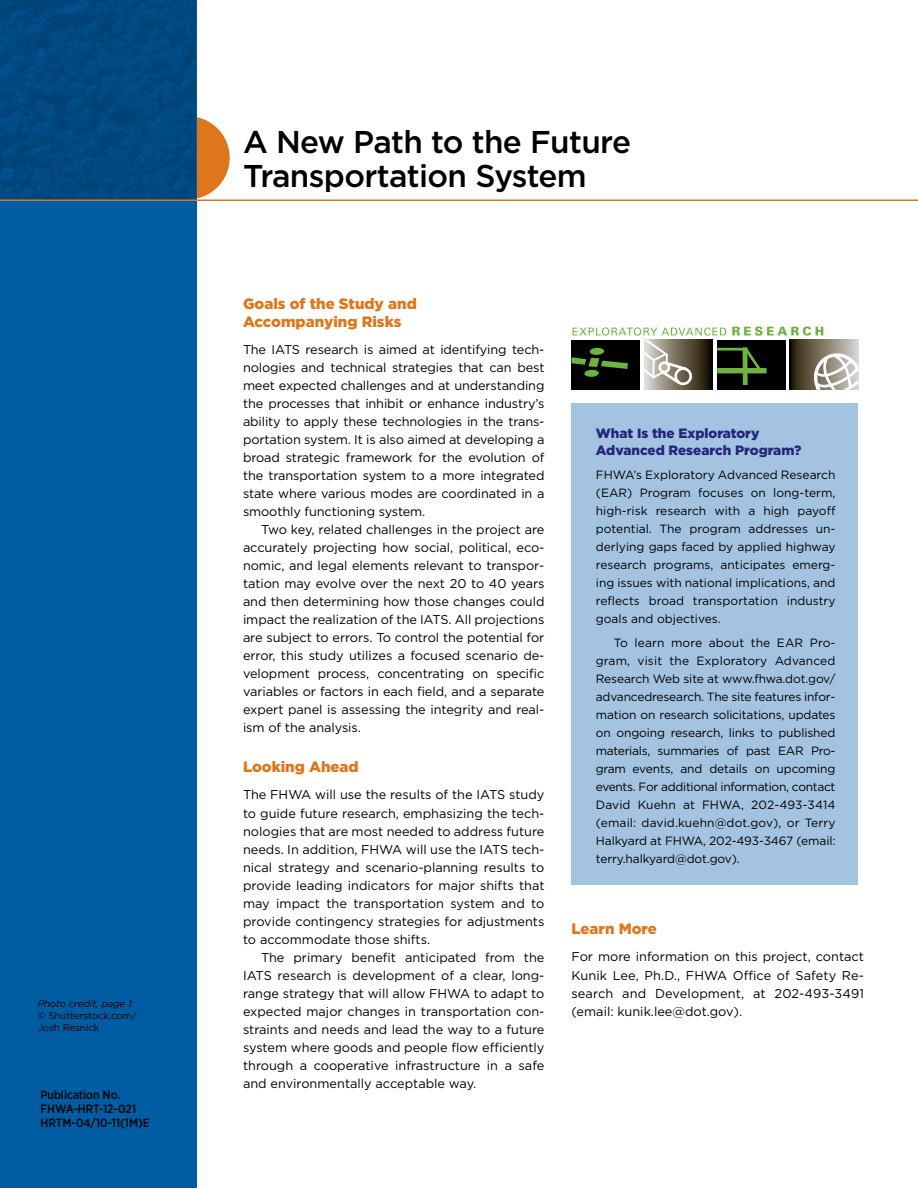
<style>
.page{position:relative;width:918px;height:1188px;background:#fff}
.page>*{position:absolute;margin:0;border:0;box-sizing:border-box;transform-origin:0 0}
.t1{font:500 31.5px/34.5px "Gotham";letter-spacing:-.02em;color:#000}
.t2{font:900 15px/18px "Gotham";color:#de761c}
.t3{font:900 13.5px/16.5px "Gotham";color:#26247b}
.t4{font:12.75px/18px "Gotham";letter-spacing:-.005em;color:#000;text-align:justify}
.t5{font:12px/18px "Gotham";letter-spacing:-.01em;color:#000;text-align:justify}
.t6{font:500 12px/14.2px "Gotham Narrow";color:#000}
.t7{font:9.75px/12px "Gotham";letter-spacing:-.01em;color:#000}
.t8{font:italic 9.75px "Gotham";letter-spacing:-.01em;color:#000}
</style>
<div class="page">
<div style="left:147px;top:116px;width:83px;height:83px;background:#de761c;border-radius:50%"></div>
<div style="left:0;top:0;width:196px;height:1188px;background:#005da4"></div>
<img style="left:0;top:0;width:196px;height:200px">
<hr style="left:0;top:200px;width:918px;height:1px;background:#de761c">
<div style="left:572px;top:404px;width:286px;height:481px;background:#a4c3e1"></div>
<svg style="left:572px;top:326px;width:286px;height:64px"></svg>
<p class="t8" style="left:38px;top:997px;width:98px">Photo credit, page 1:</p>
<p class="t7" style="left:38px;top:1009px;width:101px">© Shutterstock.com/<br>Josh Resnick</p>
<p class="t6" style="left:40px;top:1087px;width:111px">Publication No.<br>FHWA-HRT-12-021<br>HRTM-04/10-11(1M)E</p>
<h1 class="t1" style="left:243px;top:124px;width:390px">A New Path to the Future<br>Transportation System</h1>
<p class="t2" style="left:243px;top:295px;width:175px">Goals of the Study and<br>Accompanying Risks</p>
<p class="t4" style="left:243px;top:340px;width:303px">The IATS research is aimed at identifying tech&shy;nologies and technical strategies that can best meet expected challenges and at understanding the processes that inhibit or enhance industry’s ability to apply these technologies in the trans&shy;portation system. It is also aimed at developing a broad strategic framework for the evolution of the transportation system to a more integrated state where various modes are coordinated in a smoothly functioning system.</p>
<p class="t4" style="left:243px;top:520px;width:303px;text-indent:18px">Two key, related challenges in the project are accurately projecting how social, political, eco&shy;nomic, and legal elements relevant to transpor&shy;tation may evolve over the next 20 to 40 years and then determining how those changes could impact the realization of the IATS. All projections are subject to errors. To control the potential for error, this study utilizes a focused scenario de&shy;velopment process, concentrating on specific variables or factors in each field, and a separate expert panel is assessing the integrity and real&shy;ism of the analysis.</p>
<p class="t2" style="left:243px;top:758px;width:117px">Looking Ahead</p>
<p class="t4" style="left:243px;top:786px;width:303px">The FHWA will use the results of the IATS study to guide future research, emphasizing the tech&shy;nologies that are most needed to address future needs. In addition, FHWA will use the IATS tech&shy;nical strategy and scenario-planning results to provide leading indicators for major shifts that may impact the transportation system and to provide contingency strategies for adjustments to accommodate those shifts.</p>
<p class="t4" style="left:243px;top:948px;width:303px;text-indent:18px">The primary benefit anticipated from the IATS research is development of a clear, long&shy;range strategy that will allow FHWA to adapt to expected major changes in transportation con&shy;straints and needs and lead the way to a future system where goods and people flow efficiently through a cooperative infrastructure in a safe and environmentally acceptable way.</p>
<p class="t3" style="left:596px;top:425px;width:207px">What Is the Exploratory<br>Advanced Research Program?</p>
<p class="t5" style="left:596px;top:465px;width:241px">FHWA’s Exploratory Advanced Research (EAR) Program focuses on long-term, high-risk research with a high payoff potential. The program addresses un&shy;derlying gaps faced by applied highway research programs, anticipates emerg&shy;ing issues with national implications, and reflects broad transportation industry goals and objectives.</p>
<p class="t5" style="left:596px;top:633px;width:241px;text-indent:18px">To learn more about the EAR Pro&shy;gram, visit the Exploratory Advanced Research Web site at www.fhwa.dot.gov/ advancedresearch. The site features infor&shy;mation on research solicitations, updates on ongoing research, links to published materials, summaries of past EAR Pro&shy;gram events, and details on upcoming events. For additional information, contact David Kuehn at FHWA, 202-493-3414 (email: david.kuehn@dot.gov), or Terry Halkyard at FHWA, 202-493-3467 (email: terry.halkyard@dot.gov).</p>
<p class="t2" style="left:572px;top:920px;width:87px">Learn More</p>
<p class="t4" style="left:572px;top:948px;width:294px">For more information on this project, contact Kunik Lee, Ph.D., FHWA Office of Safety Re&shy;search and Development, at 202-493-3491 (email: kunik.lee@dot.gov).</p>
</div>
